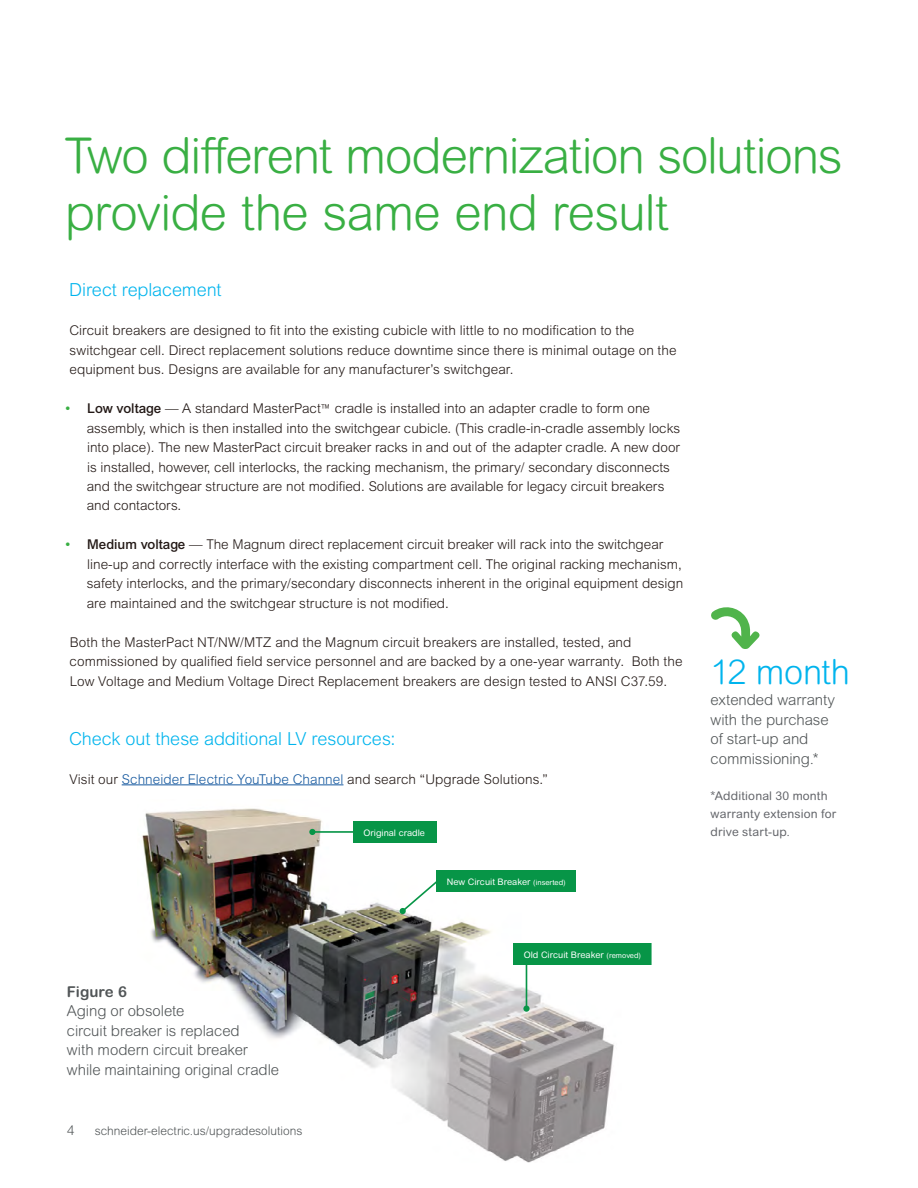
<style>
.page{position:relative;width:918px;height:1188px;background:#fff}
.page>*{position:absolute;margin:0;border:0;box-sizing:border-box;transform-origin:0 0}
.t1{font:300 49.5px/57px "Arial Rounded MT Pro";letter-spacing:-.02em;color:#39af43}
.t2{font:300 34.5px "Arial Rounded MT Pro";letter-spacing:-.01em;color:#00b4ed}
.t3{font:300 18px "Arial MT Pro";letter-spacing:-.005em;color:#00b4ed}
.t4{font:300 15px/19.5px "Arial Rounded MT Pro";letter-spacing:-.005em;color:#515557}
.t5{font:700 15px "Arial Rounded MT Pro";color:#515557}
.t6{font:300 13.5px/19.5px "Arial MT Pro";color:#231916}
.t7{font:300 13.5px "Arial MT Pro";color:#515557}
.t8{font:12px/18px "Arial Rounded MT Pro";letter-spacing:.01em;color:#626469}
.t9{font:300 12px "Arial Rounded MT Pro";color:#515557}
.t10{font:9px "Arial Rounded MT Pro";color:#fff}
.s1{font-weight:500;color:#39af43}
.s2{font-weight:500}
.s3{font-family:"Arial Rounded MT Pro";font-size:10.8px}
.s4{color:#16599f}
.s5{font-size:7.35px}
</style>
<div class="page">
<svg style="left:711px;top:607px;width:49px;height:42px"></svg>
<hr style="left:122px;top:785px;width:221px;height:1px;background:#16599f">
<img style="left:142px;top:808px;width:472px;height:354px">
<svg style="left:309px;top:829px;width:6px;height:6px"></svg>
<div style="left:436px;top:870px;width:140px;height:22px;background:#079547"></div>
<svg style="left:399px;top:878px;width:41px;height:36px"></svg>
<div style="left:513px;top:943px;width:139px;height:22px;background:#079547"></div>
<div style="left:353px;top:821px;width:84px;height:22px;background:#079547"></div>
<hr style="left:312px;top:831px;width:41px;height:2px;background:#079547">
<hr style="left:526px;top:964px;width:1px;height:45px;background:#079547">
<div style="left:523px;top:1006px;width:7px;height:6px;background:#079547;border-radius:50%"></div>
<h1 class="t1" style="left:65px;top:130px;width:779px">Two different modernization solutions provide the same end result</h1>
<h3 class="t3" style="left:69px;top:279px;width:154px">Direct replacement</h3>
<p class="t6" style="left:69px;top:321px;width:609px">Circuit breakers are designed to fit into the existing cubicle with little to no modification to the switchgear cell. Direct replacement solutions reduce downtime since there is minimal outage on the equipment bus. Designs are available for any manufacturer’s switchgear.</p>
<p class="t6" style="left:87px;top:399px;width:595px;text-indent:-21px"><span class="s1">•</span> <span class="s2">Low voltage</span> — A standard MasterPact<span class="s3">™</span> cradle is installed into an adapter cradle to form one assembly, which is then installed into the switchgear cubicle. (This cradle-in-cradle assembly locks into place). The new MasterPact circuit breaker racks in and out of the adapter cradle. A new door is installed, however, cell interlocks, the racking mechanism, the primary/ secondary disconnects and the switchgear structure are not modified. Solutions are available for legacy circuit breakers and contactors.</p>
<p class="t6" style="left:87px;top:535px;width:598px;text-indent:-21px"><span class="s1">•</span> <span class="s2">Medium voltage</span> — The Magnum direct replacement circuit breaker will rack into the switchgear line-up and correctly interface with the existing compartment cell. The original racking mechanism, safety interlocks, and the primary/secondary disconnects inherent in the original equipment design are maintained and the switchgear structure is not modified.</p>
<p class="t6" style="left:69px;top:633px;width:615px">Both the MasterPact NT/NW/MTZ and the Magnum circuit breakers are installed, tested, and commissioned by qualified field service personnel and are backed by a one-year warranty. Both the<br>Low Voltage and Medium Voltage Direct Replacement breakers are design tested to ANSI C37.59.</p>
<h3 class="t3" style="left:69px;top:727px;width:328px">Check out these additional LV resources:</h3>
<p class="t6" style="left:69px;top:769px;width:480px">Visit our <span class="s4">Schneider Electric YouTube Channel</span> and search “Upgrade Solutions.”</p>
<p class="t5" style="left:67px;top:983px;width:62px">Figure 6</p>
<p class="t4" style="left:67px;top:1002px;width:214px">Aging or obsolete<br>circuit breaker is replaced<br>with modern circuit breaker while maintaining original cradle</p>
<p class="t7" style="left:67px;top:1121px;width:9px">4</p>
<p class="t9" style="left:95px;top:1123px;width:209px">schneider-electric.us/upgradesolutions</p>
<p class="t10" style="left:363px;top:827px;width:63px">Original cradle</p>
<p class="t10" style="left:447px;top:876px;width:120px">New Circuit Breaker <span class="s5">(inserted)</span></p>
<p class="t10" style="left:524px;top:949px;width:119px">Old Circuit Breaker <span class="s5">(removed)</span></p>
<h2 class="t2" style="left:711px;top:652px;width:141px">12 month</h2>
<p class="t4" style="left:711px;top:691px;width:126px">extended warranty with the purchase of start-up and commissioning.*</p>
<p class="t8" style="left:711px;top:787px;width:127px">*Additional 30 month warranty extension for drive start-up.</p>
</div>
